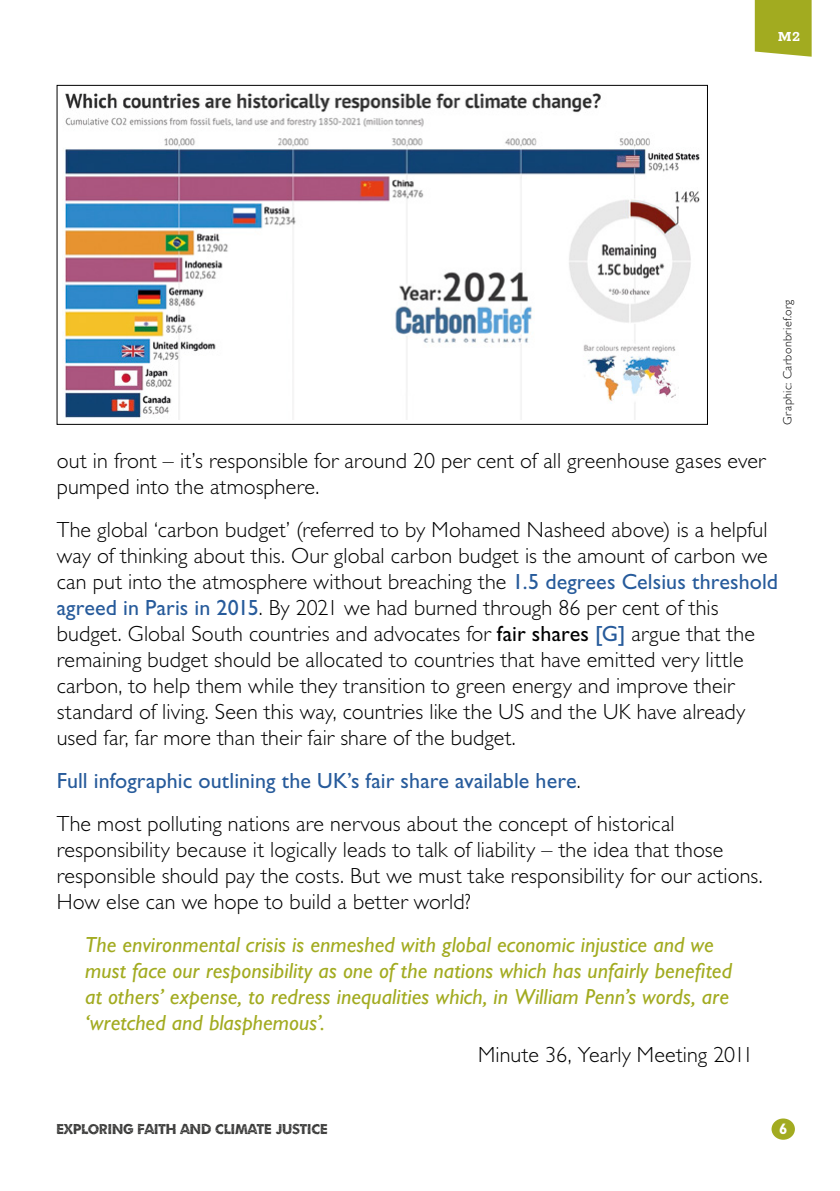
<style>
.page{position:relative;width:840px;height:1191px;background:#fff}
.page>*{position:absolute;margin:0;border:0;box-sizing:border-box;transform-origin:0 0}
.t1{font:300 22px/26px "Gill Sans Std";letter-spacing:.005em;color:#000}
.t2{font:italic 22px/26px "Gill Sans Std";letter-spacing:.005em;color:#a2ab20}
.t3{font:16px "Umbrage";letter-spacing:.02em;color:#3c3c3b}
.t4{font:700 16px "Rokkitt";color:#fff}
.t5{font:700 15px "Gill Sans Std";color:#fff}
.t6{font:300 12px "Gill Sans Std";letter-spacing:.03em;color:#000}
.s1{font-weight:400;color:#275b9b}
.s2{font-weight:400}
</style>
<div class="page">
<img style="left:64px;top:93px;width:636px;height:327px">
<div style="left:771px;top:1118px;width:23px;height:21px;background:#a2ab20;border-radius:50%"></div>
<svg style="left:754px;top:0;width:57px;height:57px;background:#a7b02e"></svg>
<p class="t4" style="left:777px;top:24px;width:24px">M2</p>
<p class="t6" style="left:780px;top:425px;width:127px;rotate:-90deg">Graphic: Carbonbrief.org</p>
<p class="t1" style="left:57px;top:448px;width:710px">out in front – it’s responsible for around 20 per cent of all greenhouse gases ever pumped into the atmosphere.</p>
<p class="t1" style="left:57px;top:517px;width:722px">The global ‘carbon budget’ (referred to by Mohamed Nasheed above) is a helpful way of thinking about this. Our global carbon budget is the amount of carbon we can put into the atmosphere without breaching the <span class="s1">1.5 degrees Celsius threshold agreed in Paris in 2015</span>. By 2021 we had burned through 86 per cent of this budget. Global South countries and advocates for <span class="s2">fair shares</span> <span class="s1">[G]</span> argue that the remaining budget should be allocated to countries that have emitted very little carbon, to help them while they transition to green energy and improve their standard of living. Seen this way, countries like the US and the UK have already used far, far more than their fair share of the budget.</p>
<p class="t1" style="left:57px;top:759px;width:619px;line-height:43px"><span class="s1">Full infographic outlining the UK’s fair share available here</span>.<br>The most polluting nations are nervous about the concept of historical</p>
<p class="t1" style="left:57px;top:837px;width:707px">responsibility because it logically leads to talk of liability – the idea that those responsible should pay the costs. But we must take responsibility for our actions.<br>How else can we hope to build a better world?</p>
<p class="t2" style="left:85px;top:932px;width:648px">The environmental crisis is enmeshed with global economic injustice and we must face our responsibility as one of the nations which has unfairly benefited at others’ expense, to redress inequalities which, in William Penn’s words, are ‘wretched and blasphemous’.</p>
<p class="t1" style="left:478px;top:1042px;width:277px">Minute 36, Yearly Meeting 2011</p>
<p class="t3" style="left:57px;top:1119px;width:272px">EXPLORING FAITH AND CLIMATE JUSTICE</p>
<p class="t5" style="left:778px;top:1120px;width:10px">6</p>
</div>
